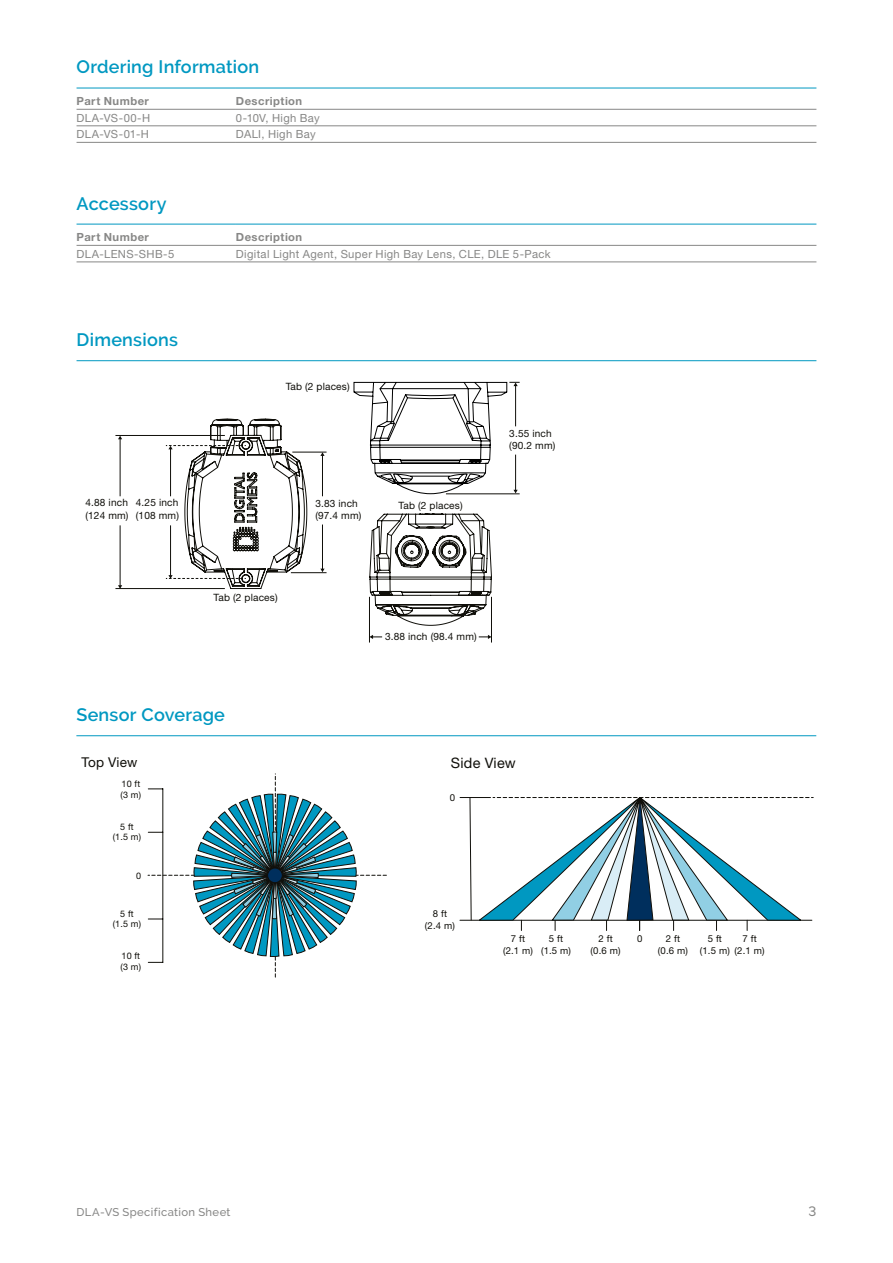
<style>
.page{position:relative;width:893px;height:1263px;background:#fff}
.page>*{position:absolute;margin:0;border:0;box-sizing:border-box;transform-origin:0 0}
.t1{font:600 18px "Raleway";letter-spacing:.015em;color:#0098c1}
.t2{font:14.4px "Helvetica Neue LT Pro";letter-spacing:.015em;color:#100f0a}
.t3{font:13.5px "Helvetica Neue LT Pro";letter-spacing:.015em;color:#100f0a}
.t4{font:500 13.5px "Raleway";color:#878786}
.t5{font:11.25px "Helvetica Neue LT Pro";letter-spacing:.03em;color:#878786}
.t6{font:700 11.25px "Helvetica Neue LT Pro";letter-spacing:.04em;color:#878786}
.t7{font:500 11.25px "Raleway";letter-spacing:.035em;color:#878786}
.t8{font:10.05px/12.1px "Helvetica Neue LT Pro";letter-spacing:.015em;color:#100f0a}
.t9{font:9.6px/11.6px "Helvetica Neue LT Pro";letter-spacing:.015em;color:#100f0a;text-align:center}
.t10{font:9px/10.8px "Helvetica Neue LT Pro";letter-spacing:.015em;color:#100f0a}
</style>
<div class="page">
<svg style="left:369px;top:514px;width:123px;height:112px"></svg>
<hr style="left:446px;top:494px;width:74px;height:1px;background:#100f0a">
<hr style="left:369px;top:597px;width:1px;height:45px;background:#100f0a">
<hr style="left:491px;top:597px;width:1px;height:45px;background:#100f0a">
<svg style="left:370px;top:635px;width:12px;height:4px"></svg>
<svg style="left:479px;top:635px;width:12px;height:4px"></svg>
<svg style="left:353px;top:382px;width:167px;height:112px"></svg>
<hr style="left:292px;top:452px;width:35px;height:1px;background:#100f0a">
<hr style="left:291px;top:572px;width:36px;height:1px;background:#100f0a">
<hr style="left:322px;top:455px;width:1px;height:41px;background:#100f0a">
<svg style="left:320px;top:452px;width:5px;height:4px"></svg>
<hr style="left:322px;top:524px;width:1px;height:45px;background:#100f0a">
<hr style="left:115px;top:435px;width:110px;height:1px;background:#100f0a">
<hr style="left:120px;top:439px;width:1px;height:57px;background:#100f0a">
<hr style="left:120px;top:525px;width:1px;height:61px;background:#100f0a">
<hr style="left:115px;top:588px;width:110px;height:1px;background:#100f0a">
<svg style="left:166px;top:419px;width:141px;height:170px"></svg>
<hr style="left:77px;top:360px;width:739px;height:1px;background:#0098c1">
<hr style="left:77px;top:109px;width:159px;height:1px;background:#878786">
<hr style="left:236px;top:109px;width:580px;height:1px;background:#878786">
<hr style="left:77px;top:125px;width:159px;height:1px;background:#878786">
<hr style="left:236px;top:125px;width:580px;height:1px;background:#878786">
<hr style="left:77px;top:142px;width:159px;height:1px;background:#878786">
<hr style="left:236px;top:142px;width:580px;height:1px;background:#878786">
<hr style="left:77px;top:88px;width:159px;height:1px;background:#0098c1">
<hr style="left:236px;top:88px;width:580px;height:1px;background:#0098c1">
<hr style="left:77px;top:245px;width:159px;height:1px;background:#878786">
<hr style="left:236px;top:245px;width:580px;height:1px;background:#878786">
<hr style="left:77px;top:261px;width:159px;height:1px;background:#878786">
<hr style="left:236px;top:261px;width:580px;height:1px;background:#878786">
<hr style="left:77px;top:224px;width:159px;height:1px;background:#0098c1">
<hr style="left:236px;top:224px;width:580px;height:1px;background:#0098c1">
<svg style="left:148px;top:774px;width:238px;height:203px"></svg>
<div style="left:268px;top:868px;width:14px;height:15px;background:#002f5d;border-radius:50%"></div>
<div style="left:267px;top:868px;width:16px;height:15px;border:1px solid #100f0a;border-radius:50%"></div>
<hr style="left:460px;top:797px;width:30px;height:1px;background:#100f0a">
<hr style="left:460px;top:920px;width:352px;height:1px;background:#100f0a">
<svg style="left:469px;top:797px;width:344px;height:134px"></svg>
<hr style="left:76px;top:735px;width:740px;height:1px;background:#0098c1">
<h1 class="t1" style="left:77px;top:57px;width:184px">Ordering Information</h1>
<p class="t6" style="left:77px;top:94px;width:74px">Part Number</p>
<p class="t6" style="left:236px;top:94px;width:68px">Description</p>
<p class="t5" style="left:77px;top:111px;width:75px">DLA-VS-00-H</p>
<p class="t5" style="left:236px;top:111px;width:85px">0-10V, High Bay</p>
<p class="t5" style="left:77px;top:127px;width:74px">DLA-VS-01-H</p>
<p class="t5" style="left:236px;top:127px;width:81px">DALI, High Bay</p>
<h1 class="t1" style="left:77px;top:193px;width:92px">Accessory</h1>
<p class="t6" style="left:77px;top:230px;width:74px">Part Number</p>
<p class="t6" style="left:236px;top:230px;width:68px">Description</p>
<p class="t5" style="left:77px;top:247px;width:99px">DLA-LENS-SHB-5</p>
<p class="t5" style="left:236px;top:247px;width:316px">Digital Light Agent, Super High Bay Lens, CLE, DLE 5-Pack</p>
<h1 class="t1" style="left:77px;top:329px;width:103px">Dimensions</h1>
<p class="t8" style="left:85px;top:497px;width:45px">4.88 inch (124 mm)</p>
<p class="t8" style="left:136px;top:497px;width:45px">4.25 inch (108 mm)</p>
<p class="t8" style="left:286px;top:380px;width:65px">Tab (2 places)</p>
<p class="t8" style="left:315px;top:497px;width:44px">3.83 inch</p>
<p class="t8" style="left:399px;top:499px;width:65px">Tab (2 places)</p>
<p class="t8" style="left:315px;top:510px;width:48px">(97.4 mm)</p>
<p class="t8" style="left:509px;top:428px;width:48px">3.55 inch (90.2 mm)</p>
<p class="t8" style="left:214px;top:591px;width:65px">Tab (2 places)</p>
<h1 class="t1" style="left:76px;top:704px;width:150px">Sensor Coverage</h1>
<h3 class="t3" style="left:82px;top:754px;width:57px">Top View</h3>
<p class="t10" style="left:121px;top:778px;width:22px">10 ft (3 m)</p>
<p class="t10" style="left:113px;top:821px;width:30px;text-align:center">5 ft (1.5 m)</p>
<p class="t10" style="left:136px;top:870px;width:7px">0</p>
<p class="t10" style="left:113px;top:908px;width:30px;text-align:center">5 ft (1.5 m)</p>
<p class="t10" style="left:121px;top:951px;width:22px">10 ft (3 m)</p>
<p class="t8" style="left:385px;top:630px;width:93px">3.88 inch (98.4 mm)</p>
<h2 class="t2" style="left:451px;top:754px;width:66px">Side View</h2>
<p class="t9" style="left:450px;top:792px;width:7px">0</p>
<p class="t9" style="left:425px;top:908px;width:32px">8 ft (2.4 m)</p>
<p class="t9" style="left:503px;top:933px;width:32px">7 ft (2.1 m)</p>
<p class="t9" style="left:541px;top:933px;width:32px">5 ft (1.5 m)</p>
<p class="t9" style="left:590px;top:933px;width:32px">2 ft (0.6 m)</p>
<p class="t9" style="left:637px;top:933px;width:7px">0</p>
<p class="t9" style="left:735px;top:933px;width:32px">7 ft (2.1 m)</p>
<p class="t9" style="left:658px;top:933px;width:32px">2 ft (0.6 m)</p>
<p class="t9" style="left:700px;top:933px;width:32px">5 ft (1.5 m)</p>
<p class="t7" style="left:77px;top:1206px;width:156px">DLA-VS Specification Sheet</p>
<h3 class="t4" style="left:808px;top:1204px;width:9px">3</h3>
</div>
